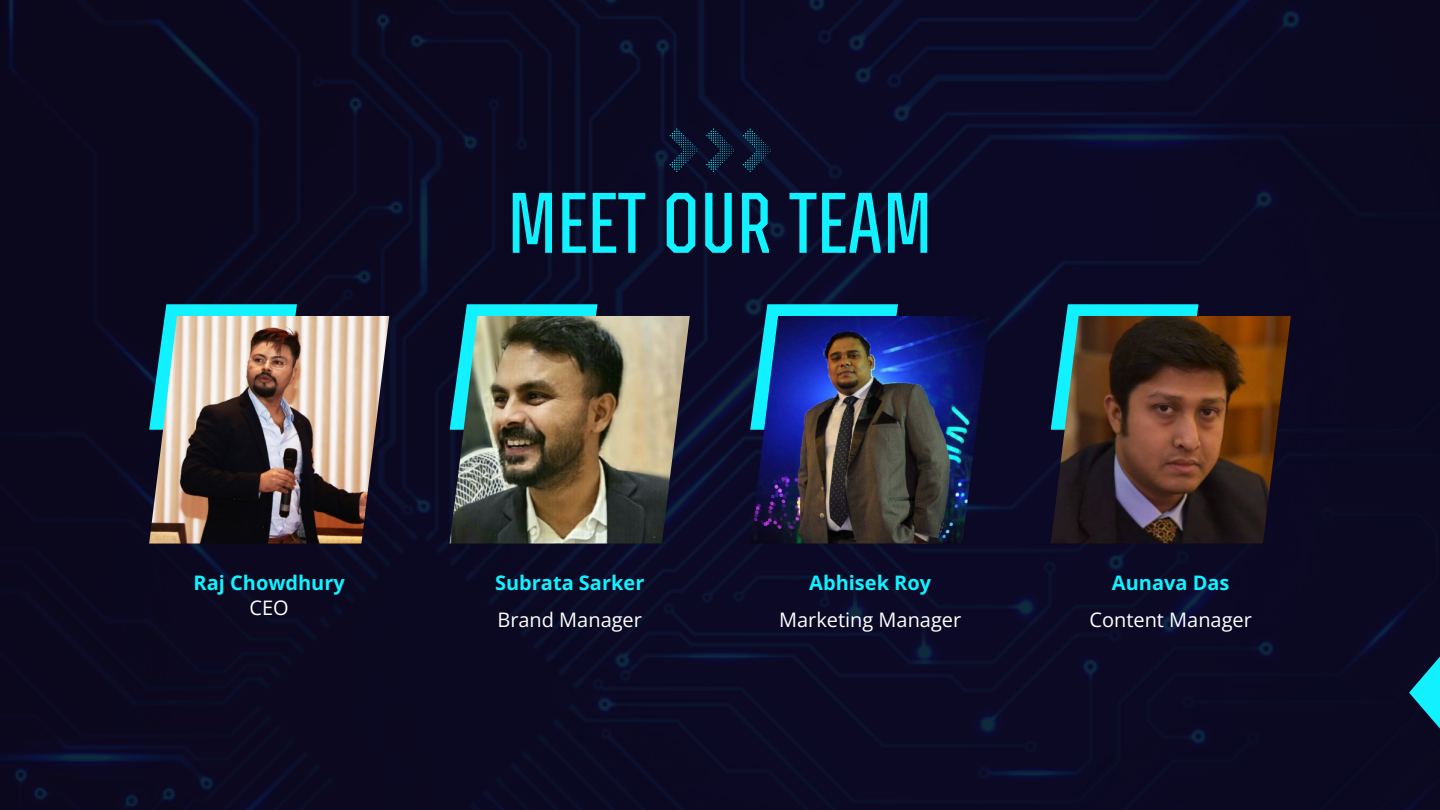
<style>
.page{position:relative;width:1440px;height:810px;background:#fff}
.page>*{position:absolute;margin:0;border:0;box-sizing:border-box;transform-origin:0 0}
.t1{font:85.6px "TT Octosquares Comp";color:#12f1ff}
.t2{font:20px "Open Sans";color:#fff}
.t3{font:700 20px "Open Sans";color:#12f1ff}
</style>
<div class="page">
<img style="left:0;top:0;width:1440px;height:810px">
<svg style="left:1409px;top:656px;width:31px;height:73px;background:#0e7a8e"></svg>
<svg style="left:149px;top:304px;width:148px;height:12px;background:#11d1e0"></svg>
<img style="left:149px;top:316px;width:240px;height:228px">
<svg style="left:450px;top:304px;width:148px;height:12px;background:#11d1e0"></svg>
<svg style="left:750px;top:304px;width:148px;height:12px;background:#11d2e2"></svg>
<svg style="left:1051px;top:304px;width:148px;height:12px;background:#11d1e0"></svg>
<img style="left:450px;top:316px;width:240px;height:228px">
<img style="left:750px;top:316px;width:240px;height:228px">
<img style="left:1051px;top:316px;width:240px;height:228px">
<svg style="left:669px;top:128px;width:28px;height:44px"></svg>
<svg style="left:706px;top:128px;width:28px;height:44px"></svg>
<svg style="left:743px;top:128px;width:27px;height:44px"></svg>
<p class="t3" style="left:194px;top:569px;width:153px">Raj Chowdhury</p>
<p class="t2" style="left:250px;top:594px;width:41px">CEO</p>
<h3 class="t1" style="left:508px;top:163px;width:426px">MEET OUR TEAM</h3>
<h1 class="t3" style="left:495px;top:569px;width:151px">Subrata Sarker</h1>
<p class="t2" style="left:497px;top:606px;width:146px">Brand Manager</p>
<p class="t3" style="left:809px;top:569px;width:123px">Abhisek Roy</p>
<p class="t2" style="left:779px;top:606px;width:184px">Marketing Manager</p>
<p class="t3" style="left:1112px;top:569px;width:119px">Aunava Das</p>
<h3 class="t2" style="left:1090px;top:606px;width:164px">Content Manager</h3>
</div>
